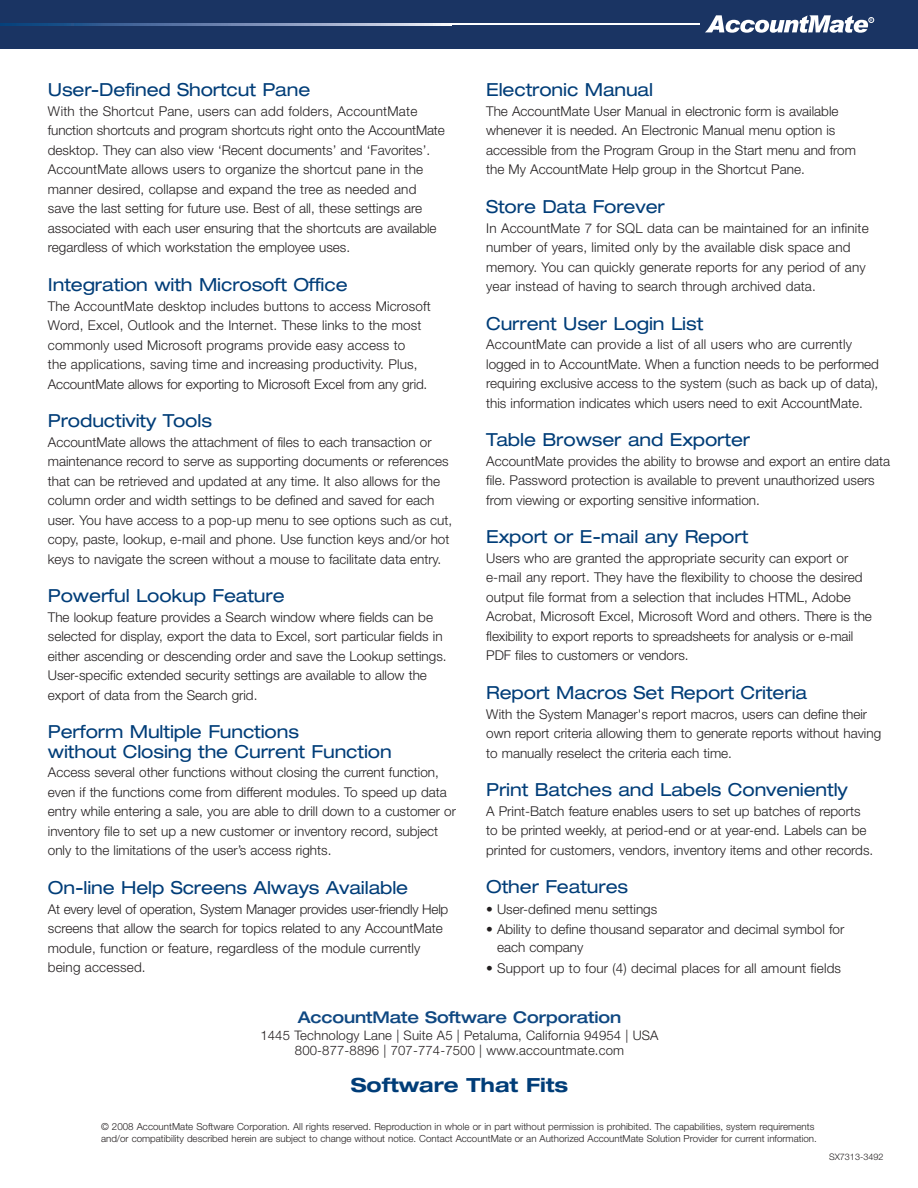
<style>
.page{position:relative;width:918px;height:1188px;background:#fff}
.page>*{position:absolute;margin:0;border:0;box-sizing:border-box;transform-origin:0 0}
.t1{font:700 expanded 19.5px "Helvetica Neue";color:#003d78}
.t2{font:expanded 18px/19.5px "Helvetica Neue";letter-spacing:-.005em;color:#003d78}
.t3{font:500 expanded 16.2px "Helvetica Neue";letter-spacing:-.005em;color:#0f4882}
.t4{font:300 13.5px/19.5px "Helvetica Neue";color:#231f20}
.t5{font:300 13.2px/15px "Helvetica Neue";letter-spacing:.01em;color:#231f20;text-align:center}
.t6{font:300 9.75px/12px "Helvetica Neue";color:#231f20}
.t7{font:300 9px "Helvetica Neue";color:#231f20}
</style>
<div class="page">
<svg style="left:0;top:0;width:918px;height:49px"></svg>
<h2 class="t2" style="left:48px;top:82px;width:264px">User-Defined Shortcut Pane</h2>
<p class="t4" style="left:48px;top:103px;width:398px">With the Shortcut Pane, users can add folders, AccountMate function shortcuts and program shortcuts right onto the AccountMate desktop. They can also view ‘Recent documents’ and ‘Favorites’.<br>AccountMate allows users to organize the shortcut pane in the manner desired, collapse and expand the tree as needed and save the last setting for future use. Best of all, these settings are associated with each user ensuring that the shortcuts are available regardless of which workstation the employee uses.</p>
<h2 class="t2" style="left:48px;top:277px;width:301px">Integration with Microsoft Office</h2>
<p class="t4" style="left:48px;top:297px;width:384px">The AccountMate desktop includes buttons to access Microsoft Word, Excel, Outlook and the Internet. These links to the most commonly used Microsoft programs provide easy access to<br>the applications, saving time and increasing productivity. Plus, AccountMate allows for exporting to Microsoft Excel from any grid.</p>
<h2 class="t2" style="left:48px;top:413px;width:166px">Productivity Tools</h2>
<p class="t4" style="left:48px;top:433px;width:406px">AccountMate allows the attachment of files to each transaction or maintenance record to serve as supporting documents or references that can be retrieved and updated at any time. It also allows for the column order and width settings to be defined and saved for each user. You have access to a pop-up menu to see options such as cut, copy, paste, lookup, e-mail and phone. Use function keys and/or hot keys to navigate the screen without a mouse to facilitate data entry.</p>
<h2 class="t2" style="left:48px;top:588px;width:238px">Powerful Lookup Feature</h2>
<p class="t4" style="left:48px;top:609px;width:400px">The lookup feature provides a Search window where fields can be selected for display, export the data to Excel, sort particular fields in either ascending or descending order and save the Lookup settings.<br>User-specific extended security settings are available to allow the export of data from the Search grid.</p>
<h2 class="t2" style="left:48px;top:724px;width:345px">Perform Multiple Functions<br>without Closing the Current Function</h2>
<p class="t4" style="left:48px;top:764px;width:410px">Access several other functions without closing the current function, even if the functions come from different modules. To speed up data entry while entering a sale, you are able to drill down to a customer or inventory file to set up a new customer or inventory record, subject only to the limitations of the user’s access rights.</p>
<h2 class="t2" style="left:48px;top:880px;width:362px">On-line Help Screens Always Available</h2>
<p class="t4" style="left:48px;top:900px;width:402px">At every level of operation, System Manager provides user-friendly Help screens that allow the search for topics related to any AccountMate module, function or feature, regardless of the module currently being accessed.</p>
<h2 class="t2" style="left:486px;top:82px;width:169px">Electronic Manual</h2>
<p class="t4" style="left:486px;top:103px;width:371px">The AccountMate User Manual in electronic form is available whenever it is needed. An Electronic Manual menu option is accessible from the Program Group in the Start menu and from the My AccountMate Help group in the Shortcut Pane.</p>
<h2 class="t2" style="left:486px;top:199px;width:180px">Store Data Forever</h2>
<p class="t4" style="left:486px;top:219px;width:384px">In AccountMate 7 for SQL data can be maintained for an infinite number of years, limited only by the available disk space and memory. You can quickly generate reports for any period of any year instead of having to search through archived data.</p>
<h2 class="t2" style="left:486px;top:315px;width:219px">Current User Login List</h2>
<p class="t4" style="left:486px;top:336px;width:394px">AccountMate can provide a list of all users who are currently logged in to AccountMate. When a function needs to be performed requiring exclusive access to the system (such as back up of data), this information indicates which users need to exit AccountMate.</p>
<h2 class="t2" style="left:486px;top:432px;width:266px">Table Browser and Exporter</h2>
<p class="t4" style="left:486px;top:453px;width:406px">AccountMate provides the ability to browse and export an entire data file. Password protection is available to prevent unauthorized users from viewing or exporting sensitive information.</p>
<h2 class="t2" style="left:486px;top:529px;width:264px">Export or E-mail any Report</h2>
<p class="t4" style="left:486px;top:550px;width:387px">Users who are granted the appropriate security can export or e-mail any report. They have the flexibility to choose the desired output file format from a selection that includes HTML, Adobe Acrobat, Microsoft Excel, Microsoft Word and others. There is the flexibility to export reports to spreadsheets for analysis or e-mail PDF files to customers or vendors.</p>
<h2 class="t2" style="left:486px;top:685px;width:323px">Report Macros Set Report Criteria</h2>
<p class="t4" style="left:486px;top:705px;width:397px">With the System Manager's report macros, users can define their own report criteria allowing them to generate reports without having to manually reselect the criteria each time.</p>
<h2 class="t2" style="left:486px;top:782px;width:363px">Print Batches and Labels Conveniently</h2>
<p class="t4" style="left:486px;top:802px;width:389px">A Print-Batch feature enables users to set up batches of reports to be printed weekly, at period-end or at year-end. Labels can be printed for customers, vendors, inventory items and other records.</p>
<h2 class="t2" style="left:486px;top:879px;width:144px">Other Features</h2>
<p class="t4" style="left:486px;top:901px;width:173px">• User-defined menu settings</p>
<p class="t4" style="left:497px;top:922px;width:349px;line-height:18px;text-indent:-11px">• Ability to define thousand separator and decimal symbol for each company</p>
<p class="t4" style="left:486px;top:959px;width:356px">• Support up to four (4) decimal places for all amount fields</p>
<p class="t3" style="left:298px;top:1012px;width:325px">AccountMate Software Corporation</p>
<p class="t5" style="left:260px;top:1029px;width:400px">1445 Technology Lane | Suite A5 | Petaluma, California 94954 | USA<br>800-877-8896 | 707-774-7500 | www.accountmate.com</p>
<h1 class="t1" style="left:351px;top:1078px;width:219px">Software That Fits</h1>
<p class="t6" style="left:101px;top:1121px;width:717px">© 2008 AccountMate Software Corporation. All rights reserved. Reproduction in whole or in part without permission is prohibited. The capabilities, system requirements and/or compatibility described herein are subject to change without notice. Contact AccountMate or an Authorized AccountMate Solution Provider for current information.</p>
<p class="t7" style="left:829px;top:1154px;width:56px">SX7313-3492</p>
</div>
